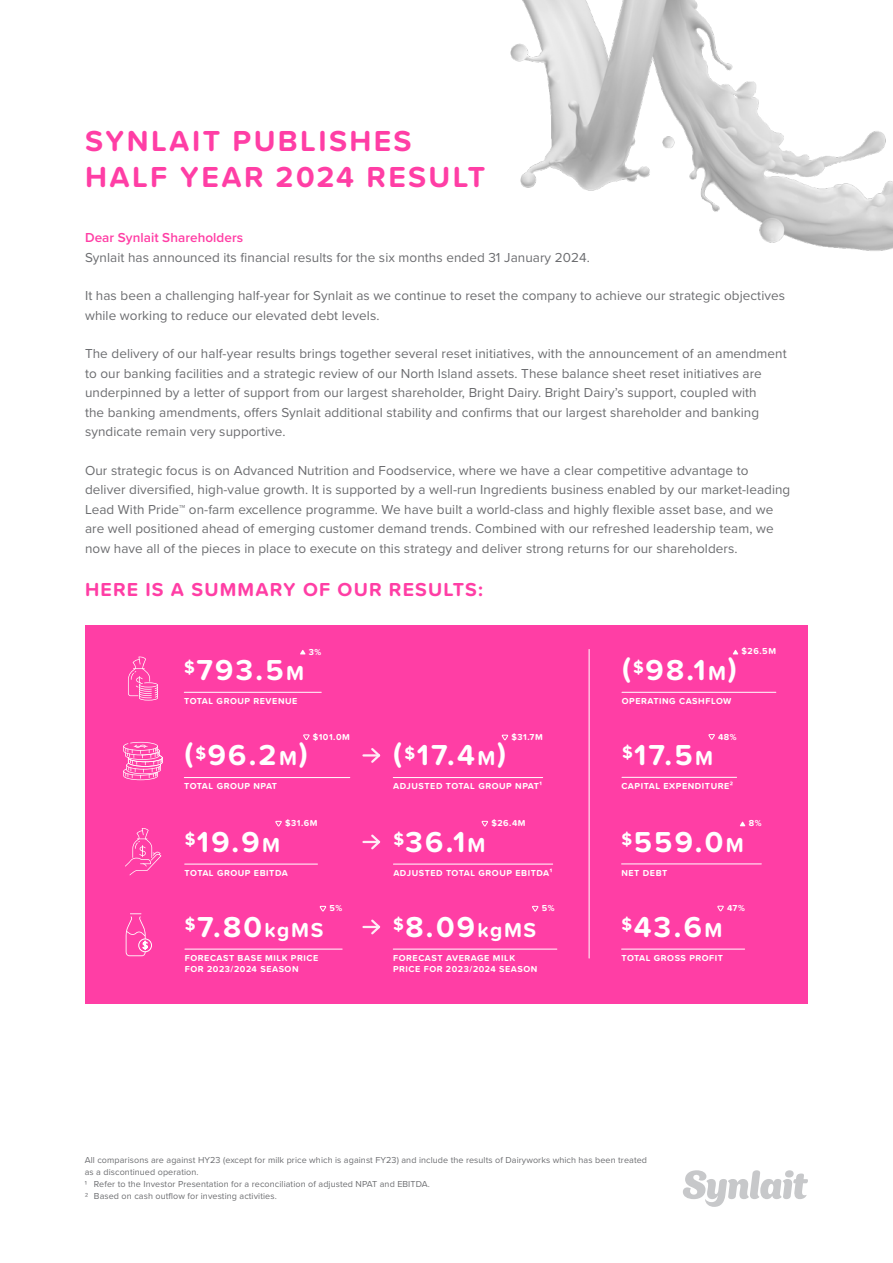
<style>
.page{position:relative;width:893px;height:1263px;background:#fff}
.page>*{position:absolute;margin:0;border:0;box-sizing:border-box;transform-origin:0 0}
.Synlait_AR20_Reversed_PS_Heading_Bold_33{font:700 30px "Proxima Soft";letter-spacing:.08em;color:#fff}
.Synlait_SR19_Intro_PN_semibold_9_13{font:700 30px/36px "Proxima Soft";letter-spacing:.08em;color:#ff3ea5}
.Synlait_PD19_Body_reg_8_11{font:700 19.5px "Proxima Soft";letter-spacing:.06em;color:#ff3ea5}
.Synlait_AR20_Grey_PN_Body_Regular_9_13{font:13.5px/19.5px "Proxima Nova";letter-spacing:.005em;color:#6c6d70}
.Synlait_AR20_Grey_PN_Body_Regular_9_13-2{font:600 13.5px "Proxima Nova";letter-spacing:.005em;color:#ff3ea5}
.Synlait_AR20_Reversed_PS_Subheading_Bold{font:700 9px/10.8px "Proxima Soft";letter-spacing:.06em;color:#fff}
.Synlait_AR20_Reversed_PN_Table_Semibold_{font:9px/12px "Proxima Nova";letter-spacing:.01em;color:#6d6e71}
.s1{font-size:21px}
</style>
<div class="page">
<svg style="left:683px;top:1170px;width:125px;height:37px"></svg>
<img style="left:510px;top:0;width:383px;height:251px">
<div style="left:85px;top:625px;width:723px;height:378px;background:#ff3ea5"></div>
<svg style="left:300px;top:650px;width:6px;height:4px"></svg>
<hr style="left:184px;top:692px;width:137px;height:1px;background:#fff">
<svg style="left:740px;top:821px;width:5px;height:5px"></svg>
<hr style="left:621px;top:864px;width:140px;height:1px;background:#fff">
<svg style="left:128px;top:656px;width:30px;height:44px"></svg>
<svg style="left:717px;top:905px;width:7px;height:7px"></svg>
<hr style="left:622px;top:949px;width:123px;height:1px;background:#fff">
<svg style="left:733px;top:650px;width:5px;height:4px"></svg>
<hr style="left:622px;top:692px;width:154px;height:1px;background:#fff">
<svg style="left:708px;top:734px;width:7px;height:6px"></svg>
<hr style="left:622px;top:777px;width:115px;height:1px;background:#fff">
<hr style="left:589px;top:649px;width:1px;height:309px;background:#fff">
<svg style="left:303px;top:734px;width:7px;height:6px"></svg>
<hr style="left:184px;top:777px;width:166px;height:1px;background:#fff">
<svg style="left:123px;top:742px;width:40px;height:38px"></svg>
<svg style="left:501px;top:734px;width:8px;height:7px"></svg>
<hr style="left:393px;top:777px;width:150px;height:1px;background:#fff">
<svg style="left:363px;top:748px;width:18px;height:15px"></svg>
<svg style="left:125px;top:828px;width:36px;height:47px"></svg>
<svg style="left:275px;top:820px;width:7px;height:7px"></svg>
<hr style="left:185px;top:864px;width:132px;height:1px;background:#fff">
<svg style="left:481px;top:820px;width:7px;height:7px"></svg>
<hr style="left:393px;top:864px;width:160px;height:1px;background:#fff">
<svg style="left:363px;top:834px;width:18px;height:16px"></svg>
<svg style="left:363px;top:919px;width:18px;height:16px"></svg>
<svg style="left:532px;top:905px;width:7px;height:7px"></svg>
<hr style="left:393px;top:949px;width:164px;height:1px;background:#fff">
<svg style="left:319px;top:905px;width:8px;height:7px"></svg>
<hr style="left:185px;top:949px;width:157px;height:1px;background:#fff">
<div style="left:138px;top:938px;width:14px;height:14px;border:1px solid #fff;border-radius:50%"></div>
<svg style="left:126px;top:913px;width:22px;height:43px"></svg>
<p class="Synlait_SR19_Intro_PN_semibold_9_13" style="left:85px;top:122px;width:402px">SYNLAIT PUBLISHES<br>HALF YEAR 2024 RESULT</p>
<p class="Synlait_AR20_Grey_PN_Body_Regular_9_13-2" style="left:85px;top:227px;width:160px">Dear Synlait Shareholders</p>
<p class="Synlait_AR20_Grey_PN_Body_Regular_9_13" style="left:85px;top:247px;width:506px">Synlait has announced its financial results for the six months ended 31 January 2024.</p>
<p class="Synlait_AR20_Grey_PN_Body_Regular_9_13" style="left:85px;top:285px;width:701px">It has been a challenging half-year for Synlait as we continue to reset the company to achieve our strategic objectives while working to reduce our elevated debt levels.</p>
<p class="Synlait_AR20_Grey_PN_Body_Regular_9_13" style="left:85px;top:343px;width:703px">The delivery of our half-year results brings together several reset initiatives, with the announcement of an amendment to our banking facilities and a strategic review of our North Island assets. These balance sheet reset initiatives are underpinned by a letter of support from our largest shareholder, Bright Dairy. Bright Dairy’s support, coupled with<br>the banking amendments, offers Synlait additional stability and confirms that our largest shareholder and banking syndicate remain very supportive.</p>
<p class="Synlait_AR20_Grey_PN_Body_Regular_9_13" style="left:85px;top:460px;width:707px">Our strategic focus is on Advanced Nutrition and Foodservice, where we have a clear competitive advantage to deliver diversified, high-value growth. It is supported by a well-run Ingredients business enabled by our market-leading Lead With Pride™ on-farm excellence programme. We have built a world-class and highly flexible asset base, and we are well positioned ahead of emerging customer demand trends. Combined with our refreshed leadership team, we now have all of the pieces in place to execute on this strategy and deliver strong returns for our shareholders.</p>
<p class="Synlait_PD19_Body_reg_8_11" style="left:85px;top:574px;width:400px">HERE IS A SUMMARY OF OUR RESULTS:</p>
<p class="Synlait_AR20_Reversed_PS_Subheading_Bold" style="left:309px;top:646px;width:14px">3%</p>
<p class="Synlait_AR20_Reversed_PS_Subheading_Bold" style="left:742px;top:646px;width:36px">$26.5M</p>
<p class="Synlait_AR20_Reversed_PS_Heading_Bold_33" style="left:184px;top:647px;width:121px"><sup>$</sup>793.5<span class="s1">M</span></p>
<p class="Synlait_AR20_Reversed_PS_Heading_Bold_33" style="left:622px;top:647px;width:116px">(<sup>$</sup>98.1<span class="s1">M</span>)</p>
<p class="Synlait_AR20_Reversed_PS_Subheading_Bold" style="left:184px;top:695px;width:115px">TOTAL GROUP REVENUE</p>
<p class="Synlait_AR20_Reversed_PS_Subheading_Bold" style="left:622px;top:695px;width:111px">OPERATING CASHFLOW</p>
<p class="Synlait_AR20_Reversed_PS_Subheading_Bold" style="left:313px;top:731px;width:39px">$101.0M</p>
<p class="Synlait_AR20_Reversed_PS_Heading_Bold_33" style="left:184px;top:733px;width:125px">(<sup>$</sup>96.2<span class="s1">M</span>)</p>
<p class="Synlait_AR20_Reversed_PS_Subheading_Bold" style="left:511px;top:731px;width:33px">$31.7M</p>
<p class="Synlait_AR20_Reversed_PS_Heading_Bold_33" style="left:393px;top:733px;width:114px">(<sup>$</sup>17.4<span class="s1">M</span>)</p>
<p class="Synlait_AR20_Reversed_PS_Subheading_Bold" style="left:718px;top:731px;width:20px">48%</p>
<p class="Synlait_AR20_Reversed_PS_Heading_Bold_33" style="left:622px;top:732px;width:93px"><sup>$</sup>17.5<span class="s1">M</span></p>
<p class="Synlait_AR20_Reversed_PS_Subheading_Bold" style="left:184px;top:780px;width:95px">TOTAL GROUP NPAT</p>
<p class="Synlait_AR20_Reversed_PS_Subheading_Bold" style="left:393px;top:780px;width:150px">ADJUSTED TOTAL GROUP NPAT¹</p>
<p class="Synlait_AR20_Reversed_PS_Subheading_Bold" style="left:621px;top:780px;width:113px">CAPITAL EXPENDITURE²</p>
<p class="Synlait_AR20_Reversed_PS_Subheading_Bold" style="left:285px;top:818px;width:34px">$31.6M</p>
<p class="Synlait_AR20_Reversed_PS_Subheading_Bold" style="left:491px;top:818px;width:36px">$26.4M</p>
<p class="Synlait_AR20_Reversed_PS_Subheading_Bold" style="left:749px;top:817px;width:14px">8%</p>
<p class="Synlait_AR20_Reversed_PS_Heading_Bold_33" style="left:185px;top:819px;width:97px"><sup>$</sup>19.9<span class="s1">M</span></p>
<p class="Synlait_AR20_Reversed_PS_Heading_Bold_33" style="left:393px;top:819px;width:94px"><sup>$</sup>36.1<span class="s1">M</span></p>
<p class="Synlait_AR20_Reversed_PS_Heading_Bold_33" style="left:622px;top:819px;width:124px"><sup>$</sup>559.0<span class="s1">M</span></p>
<p class="Synlait_AR20_Reversed_PS_Subheading_Bold" style="left:185px;top:867px;width:105px">TOTAL GROUP EBITDA</p>
<p class="Synlait_AR20_Reversed_PS_Subheading_Bold" style="left:393px;top:867px;width:161px">ADJUSTED TOTAL GROUP EBITDA¹</p>
<p class="Synlait_AR20_Reversed_PS_Subheading_Bold" style="left:621px;top:867px;width:47px">NET DEBT</p>
<p class="Synlait_AR20_Reversed_PS_Subheading_Bold" style="left:329px;top:903px;width:14px">5%</p>
<p class="Synlait_AR20_Reversed_PS_Subheading_Bold" style="left:542px;top:903px;width:14px">5%</p>
<p class="Synlait_AR20_Reversed_PS_Subheading_Bold" style="left:727px;top:902px;width:19px">47%</p>
<p class="Synlait_AR20_Reversed_PS_Heading_Bold_33" style="left:185px;top:904px;width:140px"><sup>$</sup>7.80<span class="s1">kgMS</span></p>
<p class="Synlait_AR20_Reversed_PS_Heading_Bold_33" style="left:393px;top:904px;width:144px"><sup>$</sup>8.09<span class="s1">kgMS</span></p>
<p class="Synlait_AR20_Reversed_PS_Heading_Bold_33" style="left:622px;top:904px;width:102px"><sup>$</sup>43.6<span class="s1">M</span></p>
<p class="Synlait_AR20_Reversed_PS_Subheading_Bold" style="left:185px;top:952px;width:135px">FORECAST BASE MILK PRICE<br>FOR 2023/2024 SEASON</p>
<p class="Synlait_AR20_Reversed_PS_Subheading_Bold" style="left:393px;top:952px;width:146px">FORECAST AVERAGE MILK<br>PRICE FOR 2023/2024 SEASON</p>
<p class="Synlait_AR20_Reversed_PS_Subheading_Bold" style="left:621px;top:952px;width:103px">TOTAL GROSS PROFIT</p>
<p class="Synlait_AR20_Reversed_PN_Table_Semibold_" style="left:85px;top:1154px;width:564px">All comparisons are against HY23 (except for milk price which is against FY23) and include the results of Dairyworks which has been treated as a discontinued operation.</p>
<p class="Synlait_AR20_Reversed_PN_Table_Semibold_" style="left:85px;top:1178px;width:347px">1 Refer to the Investor Presentation for a reconciliation of adjusted NPAT and EBITDA.</p>
<p class="Synlait_AR20_Reversed_PN_Table_Semibold_" style="left:85px;top:1190px;width:193px">2 Based on cash outflow for investing activities.</p>
</div>
